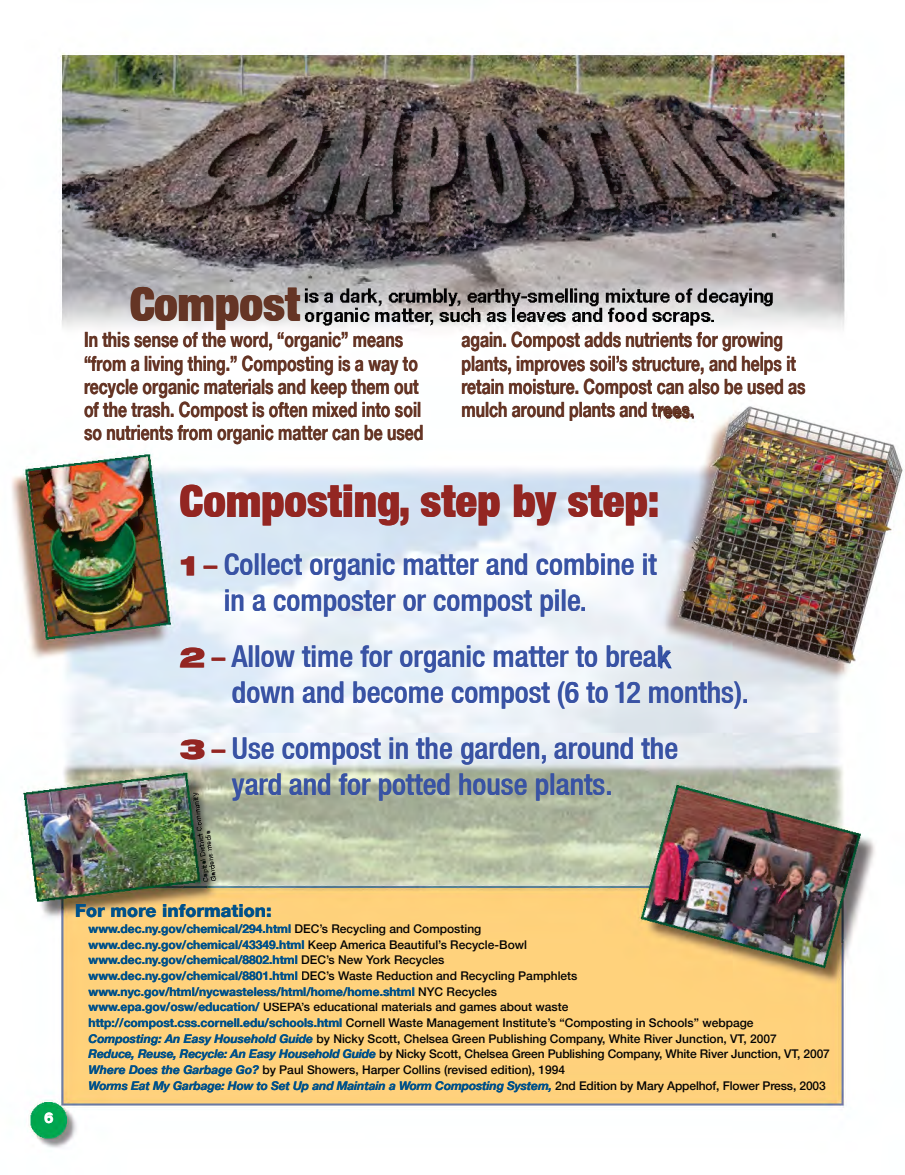
<style>
.page{position:relative;width:905px;height:1175px;background:#fff}
.page>*{position:absolute;margin:0;border:0;box-sizing:border-box;transform-origin:0 0}
.t1{font:900 condensed 47.4px "Helvetica Neue LT";color:#653525}
.t2{font:900 condensed 45px "Helvetica Neue LT";color:#932622}
.t3{font:500 condensed 30px/36px "Helvetica Neue LT";color:#3953a4}
.t4{font:700 21px "Helvetica Neue LT";color:#653525;scale:.75 1}
.t5{font:800 18px "Helvetica Neue LT";color:#00518a}
.t6{font:800 15px "Helvetica Neue LT";color:#fff}
.t7{font:500 12px/15.6px "Helvetica Neue LT";color:#020203}
.t8{font:700 12px "Helvetica Neue LT";color:#00518a}
.s1{font-weight:900;font-stretch:expanded;font-size:27px;color:#932622}
.s2{font-size:27px;color:#932622}
.s3{font-weight:700;color:#00518a}
.s4{font-weight:700;font-style:italic;color:#00518a}
</style>
<div class="page">
<img style="left:12px;top:51px;width:891px;height:1097px">
<h1 class="t1" style="left:130px;top:275px;width:172px">Compost</h1>
<p class="t4" style="left:84px;top:327px;width:427px">In this sense of the word, “organic” means</p>
<p class="t4" style="left:461px;top:327px;width:430px">again. Compost adds nutrients for growing</p>
<p class="t4" style="left:84px;top:350px;width:447px">“from a living thing.” Composting is a way to</p>
<p class="t4" style="left:461px;top:350px;width:447px">plants, improves soil’s structure, and helps it</p>
<p class="t4" style="left:84px;top:373px;width:447px">recycle organic materials and keep them out</p>
<p class="t4" style="left:461px;top:373px;width:460px">retain moisture. Compost can also be used as</p>
<p class="t4" style="left:84px;top:397px;width:451px">of the trash. Compost is often mixed into soil</p>
<p class="t4" style="left:461px;top:397px;width:312px">mulch around plants and trees.</p>
<p class="t4" style="left:84px;top:420px;width:454px">so nutrients from organic matter can be used</p>
<h1 class="t2" style="left:179px;top:473px;width:481px">Composting, step by step:</h1>
<p class="t3" style="left:224px;top:545px;width:434px;text-indent:-44px"><span class="s1">1</span> <span class="s2">–</span> Collect organic matter and combine it in a composter or compost pile.</p>
<p class="t3" style="left:232px;top:638px;width:518px;text-indent:-52px"><span class="s1">2</span> <span class="s2">–</span> Allow time for organic matter to break<br>down and become compost (6 to 12 months).</p>
<p class="t3" style="left:179px;top:730px;width:500px;text-align:center"><span class="s1">3</span> <span class="s2">–</span> Use compost in the garden, around the yard and for potted house plants.</p>
<h3 class="t3" style="left:536px;top:545px;width:15px">c</h3>
<h3 class="t3" style="left:497px;top:581px;width:15px">o</h3>
<p class="t6" style="left:44px;top:1108px;width:11px">6</p>
<p class="t5" style="left:75px;top:900px;width:198px">For more information:</p>
<p class="t7" style="left:89px;top:921px;width:743px"><span class="s3">www.dec.ny.gov/chemical/294.html</span> DEC’s Recycling and Composting<br><span class="s3">www.dec.ny.gov/chemical/43349.html</span> Keep America Beautiful’s Recycle-Bowl<br><span class="s3">www.dec.ny.gov/chemical/8802.html</span> DEC’s New York Recycles<br><span class="s3">www.dec.ny.gov/chemical/8801.html</span> DEC’s Waste Reduction and Recycling Pamphlets <span class="s3">www.nyc.gov/html/nycwasteless/html/home/home.shtml</span> NYC Recycles<br><span class="s3">www.epa.gov/osw/education/</span> USEPA’s educational materials and games about waste<br><span class="s3">http://compost.css.cornell.edu/schools.html</span> Cornell Waste Management Institute’s “Composting in Schools” webpage<br><span class="s4">Composting: An Easy Household Guide</span> by Nicky Scott, Chelsea Green Publishing Company, White River Junction, VT, 2007<br><span class="s4">Reduce, Reuse, Recycle: An Easy Household Guide</span> by Nicky Scott, Chelsea Green Publishing Company, White River Junction, VT, 2007<br><span class="s4">Where Does the Garbage Go?</span> by Paul Showers, Harper Collins (revised edition), 1994<br><span class="s4">Worms Eat My Garbage: How to Set Up and Maintain a Worm Composting System,</span> 2nd Edition by Mary Appelhof, Flower Press, 2003</p>
<p class="t8" style="left:186px;top:953px;width:8px">c</p>
<p class="t8" style="left:168px;top:968px;width:9px">o</p>
</div>
